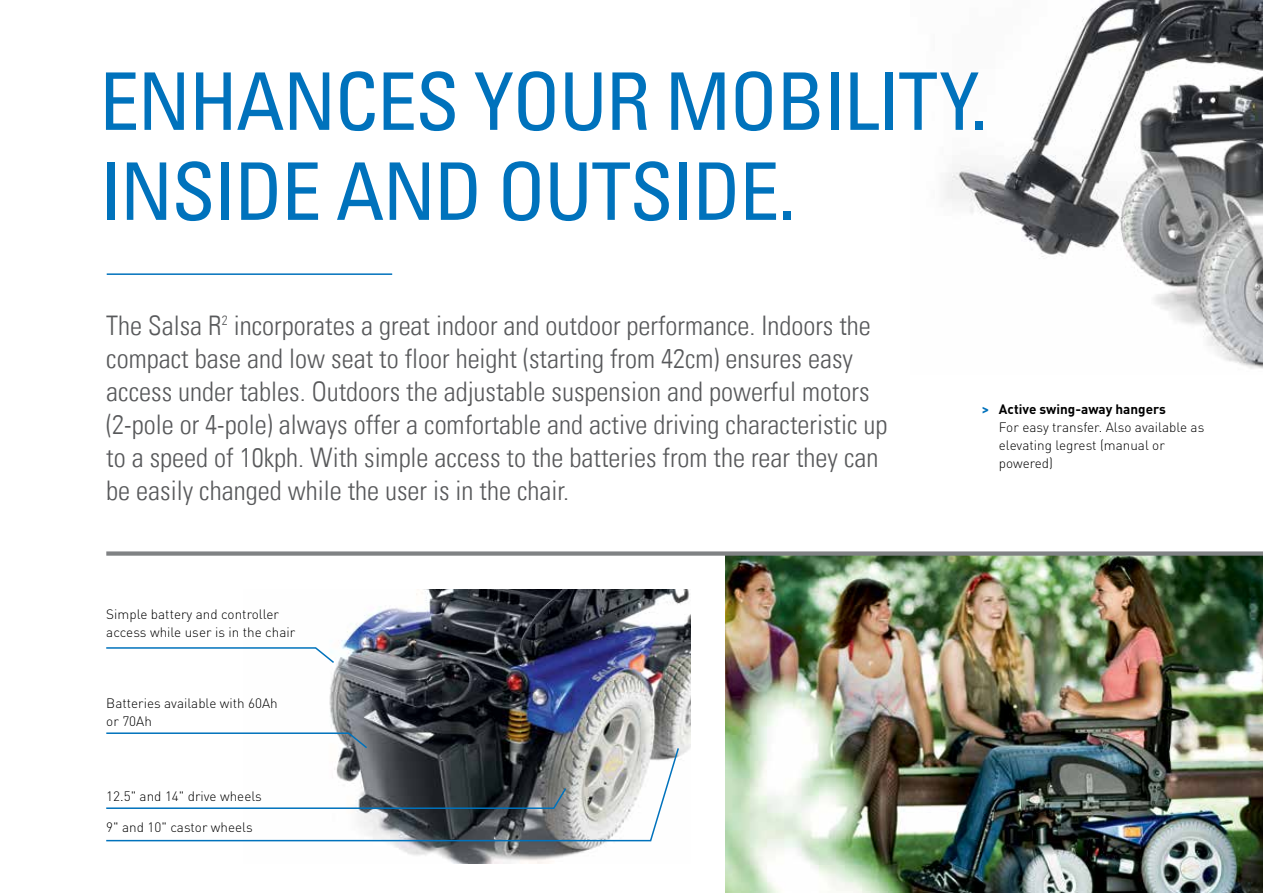
<style>
.page{position:relative;width:1263px;height:893px;background:#fff}
.page>*{position:absolute;margin:0;border:0;box-sizing:border-box;transform-origin:0 0}
.t1{font:condensed 79.5px/90px "Univers Com 57";letter-spacing:-.02em;color:#0072bc}
.t2{font:27px/33px "Univers Com 47 Light Cond";color:#58595b}
.t3{font:300 13.5px/18px "DINOT";color:#000}
.s1{font-weight:700;color:#0072bc}
.s2{font-weight:700}
</style>
<div class="page">
<img style="left:945px;top:0;width:318px;height:369px">
<img style="left:725px;top:556px;width:538px;height:337px">
<img style="left:329px;top:590px;width:362px;height:273px">
<div style="left:106px;top:551px;width:1157px;height:5px;background:#808284"></div>
<svg style="left:106px;top:646px;width:230px;height:18px"></svg>
<svg style="left:106px;top:746px;width:574px;height:96px"></svg>
<svg style="left:106px;top:786px;width:462px;height:24px"></svg>
<hr style="left:107px;top:273px;width:285px;height:2px;background:#0072bc">
<svg style="left:106px;top:732px;width:263px;height:18px"></svg>
<h1 class="t1" style="left:99px;top:57px;width:890px">ENHANCES YOUR MOBILITY.<br>INSIDE AND OUTSIDE.</h1>
<p class="t2" style="left:106px;top:311px;width:783px">the Salsa r<sup>2</sup> incorporates a great indoor and outdoor performance. Indoors the compact base and low seat to floor height (starting from 42cm) ensures easy access under tables. outdoors the adjustable suspension and powerful motors (2-pole or 4-pole) always offer a comfortable and active driving characteristic up to a speed of 10kph. with simple access to the batteries from the rear they can be easily changed while the user is in the chair.</p>
<p class="t3" style="left:106px;top:606px;width:190px">Simple battery and controller access while user is in the chair</p>
<p class="t3" style="left:106px;top:695px;width:173px">Batteries available with 60Ah or 70Ah</p>
<p class="t3" style="left:106px;top:788px;width:157px">12.5" and 14" drive wheels</p>
<p class="t3" style="left:106px;top:819px;width:148px">9" and 10" castor wheels</p>
<p class="t3" style="left:999px;top:401px;width:207px;text-indent:-17px"><span class="s1">&gt;</span> <span class="s2">Active swing-away hangers<br></span>For easy transfer. Also available as elevating legrest (manual or powered)</p>
</div>
